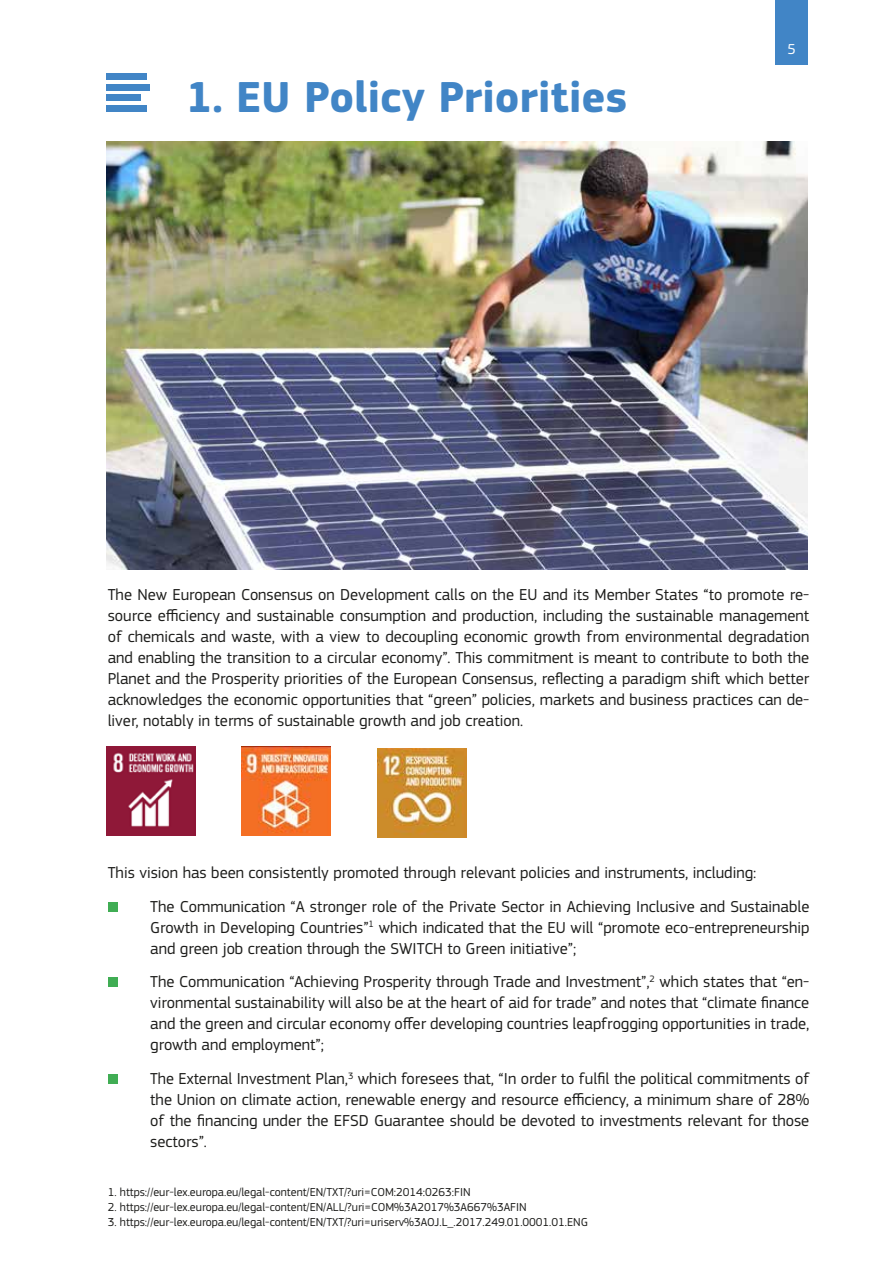
<style>
.page{position:relative;width:893px;height:1263px;background:#fff}
.page>*{position:absolute;margin:0;border:0;box-sizing:border-box;transform-origin:0 0}
.t1{font:700 45px "PF Square Sans Pro";color:#4185c6}
.t2{font:16.5px/21px "PF Square Sans Pro";color:#1d1d1b;text-align:justify}
.t3{font:15px "PF Square Sans Pro";color:#fff}
.t4{font:12px "PF Square Sans Pro";color:#1d1d1b}
</style>
<div class="page">
<div style="left:775px;top:0;width:33px;height:65px;background:#4185c6"></div>
<div style="left:108px;top:902px;width:10px;height:9px;background:#40ad54"></div>
<div style="left:108px;top:977px;width:10px;height:10px;background:#40ad54"></div>
<div style="left:108px;top:1074px;width:10px;height:10px;background:#40ad54"></div>
<img style="left:106px;top:746px;width:89px;height:89px">
<img style="left:242px;top:746px;width:89px;height:89px">
<img style="left:377px;top:748px;width:89px;height:89px">
<img style="left:106px;top:141px;width:702px;height:429px">
<div style="left:106px;top:73px;width:41px;height:6px;background:#4185c6"></div>
<div style="left:106px;top:84px;width:44px;height:6px;background:#4185c6"></div>
<div style="left:106px;top:95px;width:34px;height:6px;background:#4185c6"></div>
<div style="left:106px;top:105px;width:41px;height:7px;background:#4185c6"></div>
<h1 class="t1" style="left:186px;top:70px;width:443px">1. EU Policy Priorities</h1>
<p class="t3" style="left:787px;top:40px;width:10px">5</p>
<p class="t2" style="left:108px;top:584px;width:703px">The New European Consensus on Development calls on the EU and its Member States “to promote re&shy;source efficiency and sustainable consumption and production, including the sustainable management of chemicals and waste, with a view to decoupling economic growth from environmental degradation and enabling the transition to a circular economy”. This commitment is meant to contribute to both the Planet and the Prosperity priorities of the European Consensus, reflecting a paradigm shift which better acknowledges the economic opportunities that “green” policies, markets and business practices can de&shy;liver, notably in terms of sustainable growth and job creation.</p>
<p class="t2" style="left:150px;top:855px;width:661px;line-height:33.8px;text-indent:-42px">This vision has been consistently promoted through relevant policies and instruments, including:<br>The Communication “A stronger role of the Private Sector in Achieving Inclusive and Sustainable</p>
<p class="t2" style="left:150px;top:917px;width:661px">Growth in Developing Countries”<sup>1</sup> which indicated that the EU will “promote eco-entrepreneurship and green job creation through the SWITCH to Green initiative”;</p>
<p class="t2" style="left:150px;top:971px;width:661px">The Communication “Achieving Prosperity through Trade and Investment”,<sup>2</sup> which states that “en&shy;vironmental sustainability will also be at the heart of aid for trade” and notes that “climate finance and the green and circular economy offer developing countries leapfrogging opportunities in trade, growth and employment”;</p>
<p class="t2" style="left:150px;top:1068px;width:661px">The External Investment Plan,<sup>3</sup> which foresees that, “In order to fulfil the political commitments of the Union on climate action, renewable energy and resource efficiency, a minimum share of 28% of the financing under the EFSD Guarantee should be devoted to investments relevant for those sectors”.</p>
<p class="t4" style="left:108px;top:1185px;width:364px">1. https://eur-lex.europa.eu/legal-content/EN/TXT/?uri=COM:2014:0263:FIN</p>
<p class="t4" style="left:108px;top:1200px;width:420px">2. https://eur-lex.europa.eu/legal-content/EN/ALL/?uri=COM%3A2017%3A667%3AFIN</p>
<p class="t4" style="left:108px;top:1215px;width:482px">3. https://eur-lex.europa.eu/legal-content/EN/TXT/?uri=uriserv%3AOJ.L_.2017.249.01.0001.01.ENG</p>
</div>
